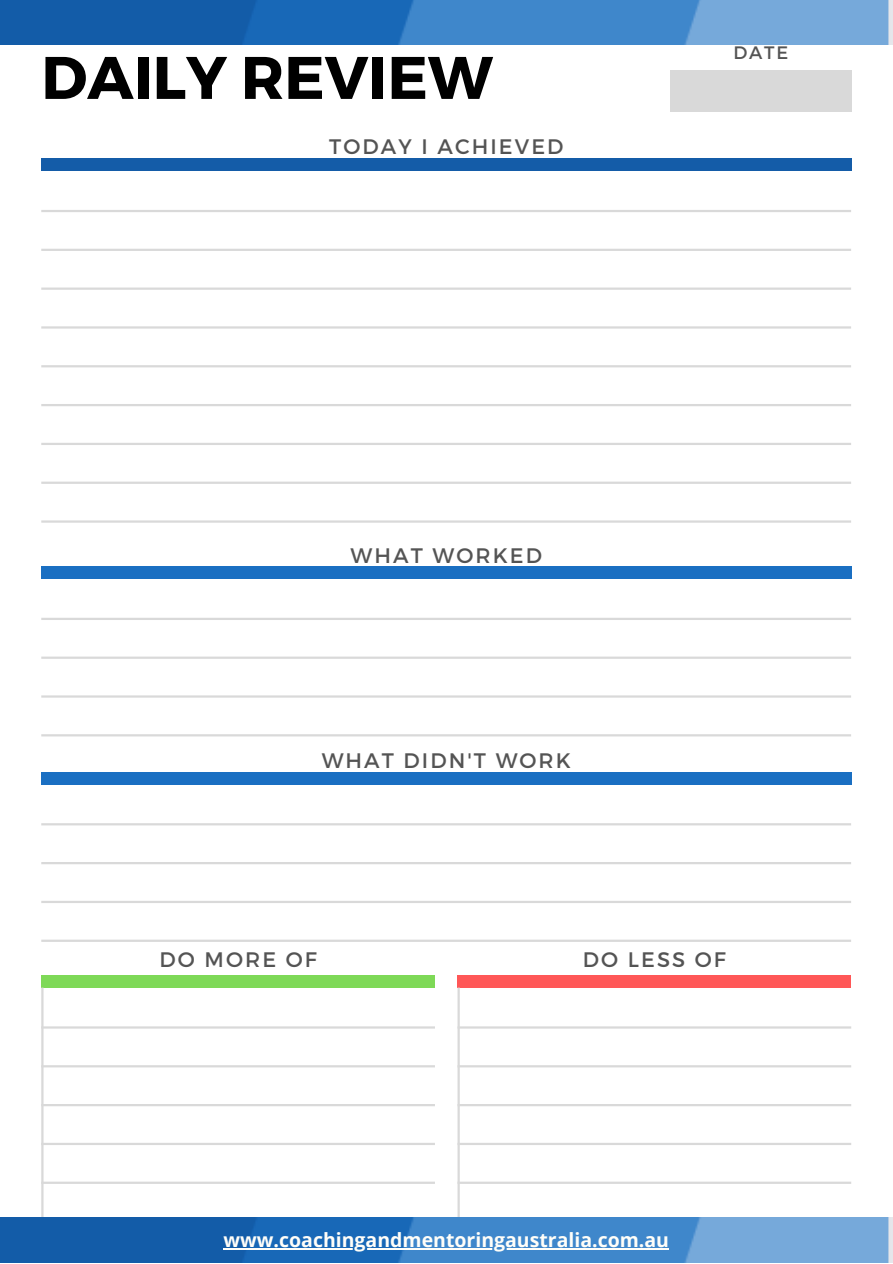
<style>
.page{position:relative;width:893px;height:1264px;background:#fff}
.page>*{position:absolute;margin:0;border:0;box-sizing:border-box;transform-origin:0 0}
.t1{font:700 60px "Montserrat";color:#000}
.t2{font:21px "Montserrat";letter-spacing:.1em;color:#545454}
.t3{font:700 19.5px "Open Sans";color:#fffef9}
.t4{font:18px "Montserrat";color:#545454}
</style>
<div class="page">
<div style="left:670px;top:70px;width:181px;height:41px;background:#d9d9d9"></div>
<div style="left:41px;top:975px;width:394px;height:12px;background:#7ed957"></div>
<div style="left:41px;top:771px;width:810px;height:13px;background:#1a6fc2"></div>
<div style="left:41px;top:566px;width:810px;height:13px;background:#1a6fc2"></div>
<div style="left:41px;top:158px;width:810px;height:13px;background:#145ca8"></div>
<hr style="left:41px;top:987px;width:3px;height:234px;background:#d9d9d9">
<hr style="left:41px;top:1026px;width:394px;height:2px;background:#d9d9d9">
<hr style="left:41px;top:823px;width:810px;height:2px;background:#d9d9d9">
<hr style="left:41px;top:617px;width:810px;height:3px;background:#d9d9d9">
<hr style="left:41px;top:210px;width:810px;height:2px;background:#d9d9d9">
<hr style="left:41px;top:326px;width:810px;height:2px;background:#d9d9d9">
<hr style="left:41px;top:1065px;width:394px;height:2px;background:#d9d9d9">
<hr style="left:41px;top:862px;width:810px;height:2px;background:#d9d9d9">
<hr style="left:41px;top:656px;width:810px;height:3px;background:#d9d9d9">
<hr style="left:41px;top:249px;width:810px;height:2px;background:#d9d9d9">
<hr style="left:41px;top:365px;width:810px;height:2px;background:#d9d9d9">
<hr style="left:41px;top:443px;width:810px;height:2px;background:#d9d9d9">
<hr style="left:41px;top:1142px;width:394px;height:3px;background:#d9d9d9">
<hr style="left:41px;top:939px;width:810px;height:2px;background:#d9d9d9">
<hr style="left:41px;top:734px;width:810px;height:2px;background:#d9d9d9">
<hr style="left:41px;top:520px;width:810px;height:2px;background:#d9d9d9">
<hr style="left:41px;top:1181px;width:394px;height:2px;background:#d9d9d9">
<div style="left:457px;top:975px;width:394px;height:12px;background:#ff5757"></div>
<hr style="left:457px;top:987px;width:2px;height:235px;background:#d9d9d9">
<hr style="left:457px;top:1026px;width:394px;height:2px;background:#d9d9d9">
<hr style="left:457px;top:1065px;width:394px;height:2px;background:#d9d9d9">
<hr style="left:457px;top:1142px;width:394px;height:3px;background:#d9d9d9">
<hr style="left:457px;top:1181px;width:394px;height:2px;background:#d9d9d9">
<hr style="left:41px;top:1103px;width:394px;height:3px;background:#d9d9d9">
<hr style="left:41px;top:900px;width:810px;height:3px;background:#d9d9d9">
<hr style="left:41px;top:695px;width:810px;height:2px;background:#d9d9d9">
<hr style="left:41px;top:287px;width:810px;height:3px;background:#d9d9d9">
<hr style="left:41px;top:404px;width:810px;height:2px;background:#d9d9d9">
<hr style="left:41px;top:481px;width:810px;height:3px;background:#d9d9d9">
<hr style="left:457px;top:1103px;width:394px;height:3px;background:#d9d9d9">
<img style="left:0;top:0;width:892px;height:45px">
<img style="left:0;top:1217px;width:892px;height:45px">
<hr style="left:223px;top:1248px;width:446px;height:1px;background:#fffef9">
<p class="t1" style="left:41px;top:39px;width:453px">DAILY REVIEW</p>
<p class="t2" style="left:329px;top:133px;width:236px">TODAY I ACHIEVED</p>
<p class="t4" style="left:733px;top:41px;width:56px">DATE</p>
<p class="t2" style="left:350px;top:541px;width:193px">WHAT WORKED</p>
<p class="t2" style="left:322px;top:746px;width:251px">WHAT DIDN'T WORK</p>
<p class="t2" style="left:159px;top:945px;width:159px">DO MORE OF</p>
<p class="t2" style="left:583px;top:945px;width:145px">DO LESS OF</p>
<p class="t3" style="left:223px;top:1226px;width:447px">www.coachingandmentoringaustralia.com.au</p>
</div>
